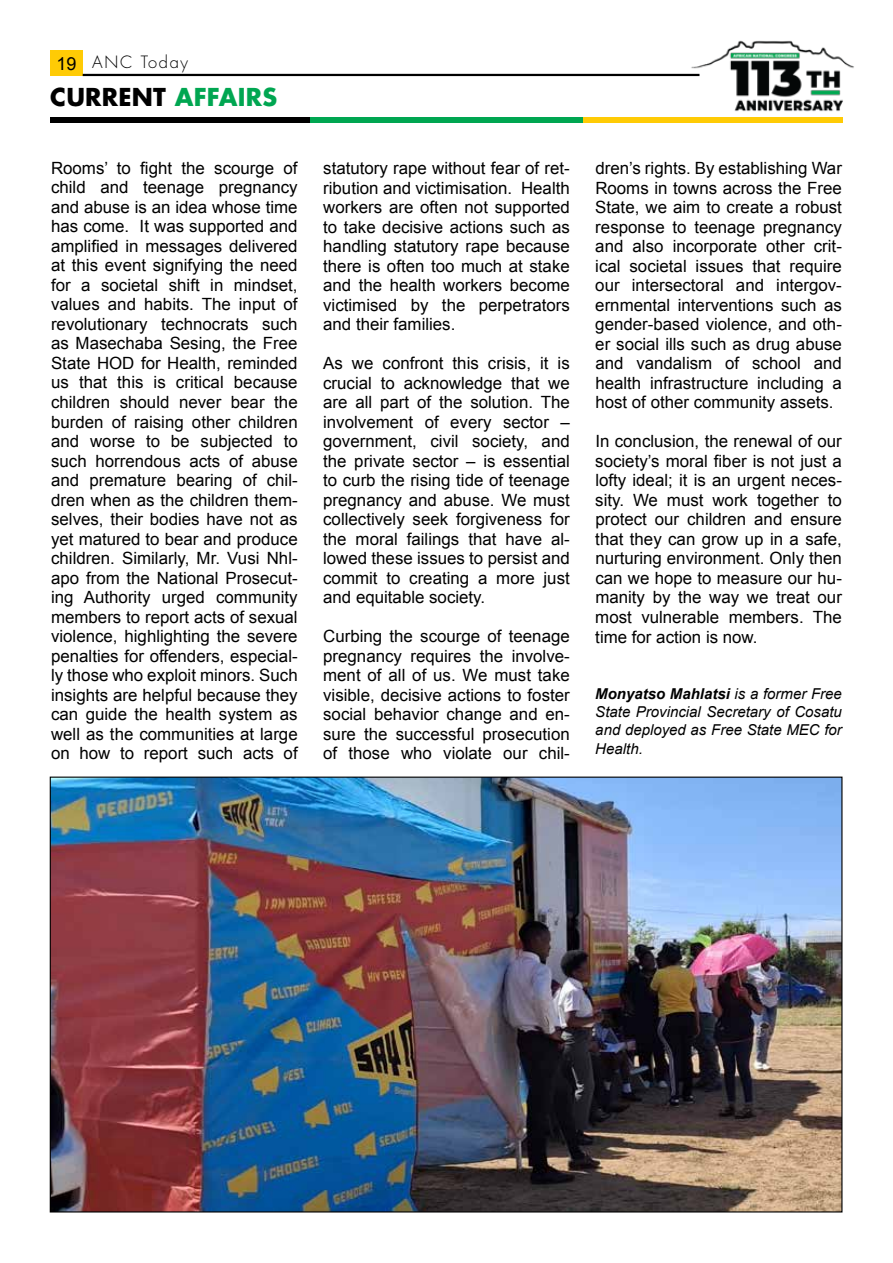
<style>
.page{position:relative;width:893px;height:1263px;background:#fff}
.page>*{position:absolute;margin:0;border:0;box-sizing:border-box;transform-origin:0 0}
.t1{font:700 24px "Futura Std";letter-spacing:.01em;color:#000}
.t2{font:16.8px/19.5px "Arial";color:#000;text-align:justify}
.t3{font:300 16.5px "Futura Std";letter-spacing:.1em;color:#000}
.t4{font:italic 15px/18px "Arial";color:#000;text-align:justify}
.s1{font-family:"Arial";font-weight:400;font-size:18px}
.s2{color:#00a651}
.s3{font-weight:700}
</style>
<div class="page">
<div style="left:50px;top:51px;width:33px;height:25px;background:#ffcb05"></div>
<div style="left:50px;top:117px;width:260px;height:6px;background:#000"></div>
<div style="left:310px;top:117px;width:273px;height:6px;background:#00a651"></div>
<div style="left:583px;top:117px;width:259px;height:6px;background:#ffcb05"></div>
<hr style="left:83px;top:74px;width:616px;height:2px;background:#000">
<img style="left:684px;top:40px;width:170px;height:83px">
<img style="left:52px;top:778px;width:788px;height:432px">
<p class="t3" style="left:56px;top:52px;width:133px"><span class="s1">19</span> ANC Today</p>
<h1 class="t1" style="left:50px;top:81px;width:228px">CURRENT <span class="s2">AFFAIRS</span></h1>
<p class="t2" style="left:51px;top:158px;width:248px">Rooms’ to fight the scourge of child and teenage pregnancy and abuse is an idea whose time has come. It was supported and amplified in messages delivered at this event signifying the need for a societal shift in mindset, values and habits. The input of revolutionary technocrats such as Masechaba Sesing, the Free State HOD for Health, reminded us that this is critical because children should never bear the burden of raising other children and worse to be subjected to such horrendous acts of abuse and premature bearing of chil&shy;dren when as the children them&shy;selves, their bodies have not as yet matured to bear and produce children. Similarly, Mr. Vusi Nhl&shy;apo from the National Prosecut&shy;ing Authority urged community members to report acts of sexual violence, highlighting the severe penalties for offenders, especial&shy;ly those who exploit minors. Such insights are helpful because they can guide the health system as well as the communities at large on how to report such acts of</p>
<p class="t2" style="left:323px;top:159px;width:248px">statutory rape without fear of ret&shy;ribution and victimisation. Health workers are often not supported to take decisive actions such as handling statutory rape because there is often too much at stake and the health workers become victimised by the perpetrators and their families.</p>
<p class="t2" style="left:323px;top:354px;width:248px">As we confront this crisis, it is crucial to acknowledge that we are all part of the solution. The involvement of every sector – government, civil society, and the private sector – is essential to curb the rising tide of teenage pregnancy and abuse. We must collectively seek forgiveness for the moral failings that have al&shy;lowed these issues to persist and commit to creating a more just and equitable society.</p>
<p class="t2" style="left:323px;top:627px;width:248px">Curbing the scourge of teenage pregnancy requires the involve&shy;ment of all of us. We must take visible, decisive actions to foster social behavior change and en&shy;sure the successful prosecution of those who violate our chil-</p>
<p class="t2" style="left:595px;top:159px;width:248px">dren’s rights. By establishing War Rooms in towns across the Free State, we aim to create a robust response to teenage pregnancy and also incorporate other crit&shy;ical societal issues that require our intersectoral and intergov&shy;ernmental interventions such as gender-based violence, and oth&shy;er social ills such as drug abuse and vandalism of school and health infrastructure including a host of other community assets.</p>
<p class="t2" style="left:595px;top:432px;width:248px">In conclusion, the renewal of our society’s moral fiber is not just a lofty ideal; it is an urgent neces&shy;sity. We must work together to protect our children and ensure that they can grow up in a safe, nurturing environment. Only then can we hope to measure our hu&shy;manity by the way we treat our most vulnerable members. The time for action is now.</p>
<p class="t4" style="left:595px;top:685px;width:248px"><span class="s3">Monyatso Mahlatsi</span> is a former Free State Provincial Secretary of Cosatu and deployed as Free State MEC for</p>
<p class="t4" style="left:595px;top:740px;width:49px">Health.</p>
</div>
